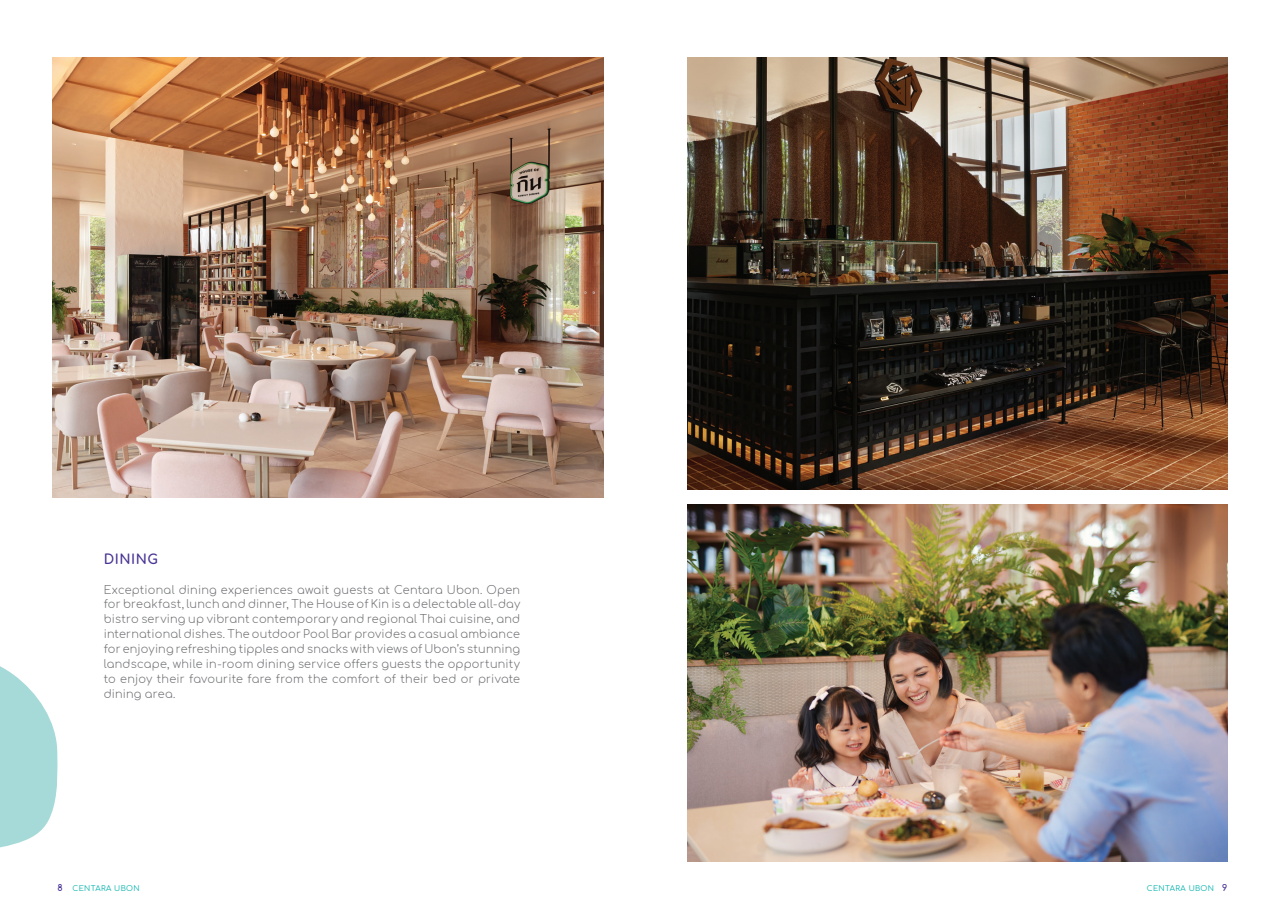
<style>
.page{position:relative;width:1285px;height:919px;background:#fff}
.page>*{position:absolute;margin:0;border:0;box-sizing:border-box;transform-origin:0 0}
.t1{font:700 13.5px "Comfortaa";letter-spacing:.04em;color:#4a3394}
.t2{font:300 11.25px/14.9px "Comfortaa";letter-spacing:.015em;color:#6c6d70;text-align:justify}
.t3{font:7.5px "Comfortaa";letter-spacing:.05em;color:#00b2ad}
.s1{font-weight:700;font-size:9px;color:#4a3394}
</style>
<div class="page">
<svg style="left:0;top:666px;width:58px;height:181px"></svg>
<img style="left:687px;top:57px;width:540px;height:432px">
<img style="left:52px;top:57px;width:551px;height:440px">
<img style="left:687px;top:504px;width:540px;height:357px">
<p class="t1" style="left:104px;top:546px;width:56px">DINING</p>
<p class="t2" style="left:104px;top:580px;width:418px">Exceptional dining experiences await guests at Centara Ubon. Open for breakfast, lunch and dinner, The House of Kin is a delectable all-day bistro serving up vibrant contemporary and regional Thai cuisine, and international dishes. The outdoor Pool Bar provides a casual ambiance for enjoying refreshing tipples and snacks with views of Ubon’s stunning landscape, while in-room dining service offers guests the opportunity to enjoy their favourite fare from the comfort of their bed or private dining area.</p>
<p class="t3" style="left:57px;top:881px;width:84px"><span class="s1">8</span> CENTARA UBON</p>
<p class="t3" style="left:1146px;top:881px;width:82px">CENTARA UBON <span class="s1">9</span></p>
</div>
